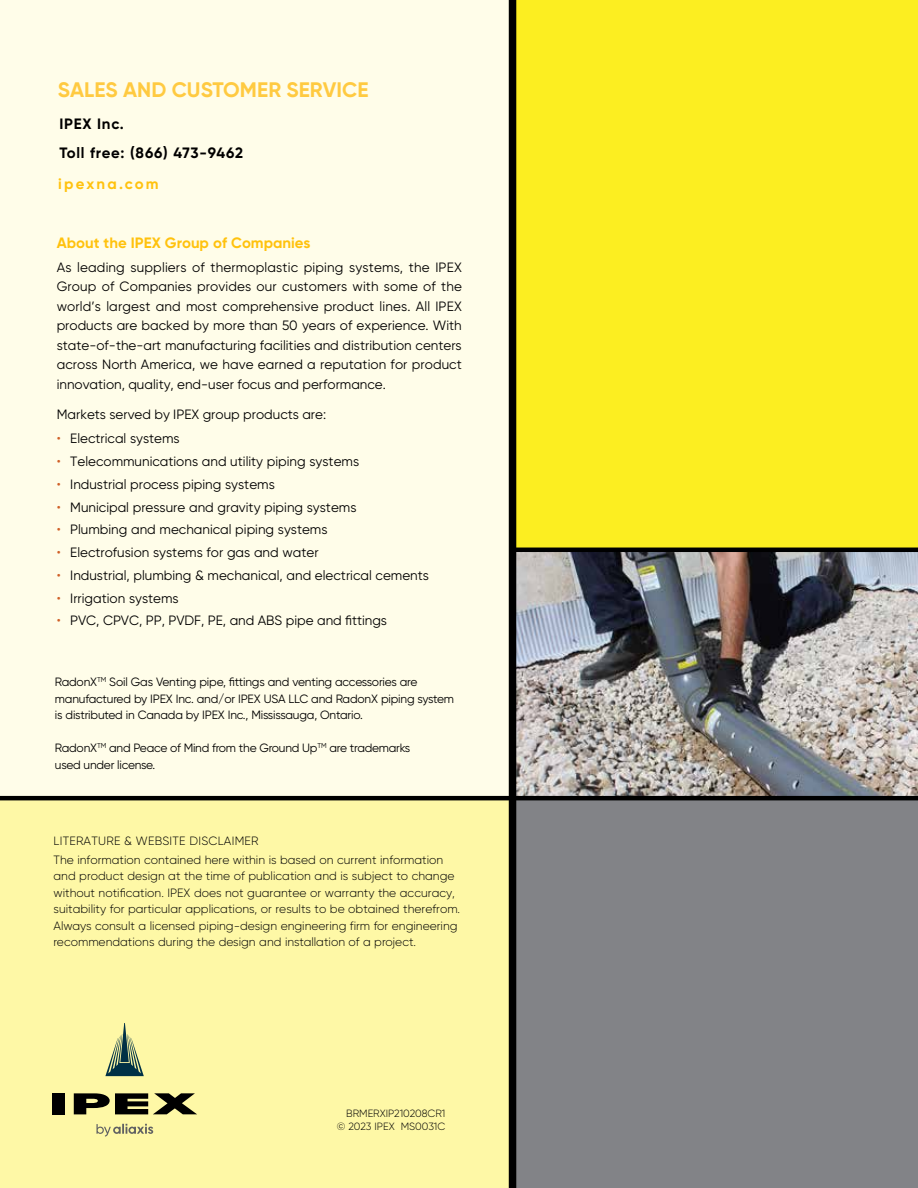
<style>
.page{position:relative;width:918px;height:1188px;background:#fff}
.page>*{position:absolute;margin:0;border:0;box-sizing:border-box;transform-origin:0 0}
.t1{font:700 21px "Gilroy";letter-spacing:.005em;color:#ffca41}
.t2{font:700 15px/29.1px "Gilroy";letter-spacing:.05em;color:#000}
.t3{font:700 15px "Gilroy";color:#ffc20e}
.t4{font:700 15px "Gilroy";letter-spacing:.15em;color:#ffc20e}
.t5{font:13.5px/19.5px "Gilroy";color:#000;text-align:justify}
.t6{font:300 12px/16.5px "Gilroy";color:#000}
.t7{font:12px/16.5px "Gilroy";letter-spacing:-.015em;color:#000}
.t8{font:300 10.5px/12.6px "Gilroy";color:#000;text-align:right}
.s1{color:#d05f27}
</style>
<div class="page">
<div style="left:516px;top:796px;width:402px;height:392px;background:#828387"></div>
<div style="left:513px;top:0;width:405px;height:800px;background:#fcee21"></div>
<div style="left:0;top:0;width:513px;height:800px;background:#fffde9"></div>
<div style="left:0;top:797px;width:513px;height:391px;background:#fef8a6"></div>
<img style="left:516px;top:552px;width:402px;height:244px">
<div style="left:509px;top:0;width:7px;height:1188px;background:#000"></div>
<hr style="left:513px;top:548px;width:405px;height:4px;background:#000">
<hr style="left:0;top:796px;width:918px;height:4px;background:#000">
<div style="left:53px;top:1093px;width:12px;height:21px;background:#000"></div>
<svg style="left:74px;top:1093px;width:123px;height:21px"></svg>
<svg style="left:105px;top:1023px;width:39px;height:53px"></svg>
<svg style="left:96px;top:1124px;width:57px;height:13px"></svg>
<h1 class="t1" style="left:58px;top:76px;width:312px">SALES AND CUSTOMER SERVICE</h1>
<p class="t2" style="left:59px;top:109px;width:185px">IPEX Inc.<br>Toll free: (866) 473-9462</p>
<p class="t4" style="left:58px;top:174px;width:102px">ipexna.com</p>
<p class="t3" style="left:57px;top:233px;width:255px">About the IPEX Group of Companies</p>
<p class="t5" style="left:57px;top:257px;width:407px">As leading suppliers of thermoplastic piping systems, the IPEX Group of Companies provides our customers with some of the world’s largest and most comprehensive product lines. All IPEX products are backed by more than 50 years of experience. With state-of-the-art manufacturing facilities and distribution centers across North America, we have earned a reputation for product innovation, quality, end-user focus and performance.</p>
<p class="t5" style="left:57px;top:404px;width:271px">Markets served by IPEX group products are:</p>
<p class="t5" style="left:57px;top:429px;width:125px"><span class="s1">•</span> Electrical systems</p>
<p class="t5" style="left:57px;top:452px;width:304px"><span class="s1">•</span> Telecommunications and utility piping systems</p>
<p class="t5" style="left:57px;top:474px;width:220px"><span class="s1">•</span> Industrial process piping systems</p>
<p class="t5" style="left:57px;top:497px;width:301px"><span class="s1">•</span> Municipal pressure and gravity piping systems</p>
<p class="t5" style="left:57px;top:520px;width:272px"><span class="s1">•</span> Plumbing and mechanical piping systems</p>
<p class="t5" style="left:57px;top:543px;width:263px"><span class="s1">•</span> Electrofusion systems for gas and water</p>
<p class="t5" style="left:57px;top:565px;width:374px"><span class="s1">•</span> Industrial, plumbing &amp; mechanical, and electrical cements</p>
<p class="t5" style="left:57px;top:588px;width:123px"><span class="s1">•</span> Irrigation systems</p>
<p class="t5" style="left:57px;top:611px;width:332px"><span class="s1">•</span> PVC, CPVC, PP, PVDF, PE, and ABS pipe and fittings</p>
<p class="t7" style="left:55px;top:674px;width:401px">RadonX<sup>TM</sup> Soil Gas Venting pipe, fittings and venting accessories are manufactured by IPEX Inc. and/or IPEX USA LLC and RadonX piping system is distributed in Canada by IPEX Inc., Mississauga, Ontario.</p>
<p class="t7" style="left:55px;top:740px;width:357px">RadonX<sup>TM</sup> and Peace of Mind from the Ground Up<sup>TM</sup> are trademarks used under license.</p>
<p class="t6" style="left:54px;top:831px;width:391px;line-height:18.6px">LITERATURE &amp; WEBSITE DISCLAIMER<br>The information contained here within is based on current information</p>
<p class="t6" style="left:54px;top:868px;width:408px">and product design at the time of publication and is subject to change without notification. IPEX does not guarantee or warranty the accuracy, suitability for particular applications, or results to be obtained therefrom.<br>Always consult a licensed piping-design engineering firm for engineering recommendations during the design and installation of a project.</p>
<p class="t8" style="left:337px;top:1107px;width:110px">BRMERXIP210208CR1 © 2023 IPEX MS0031C</p>
</div>
